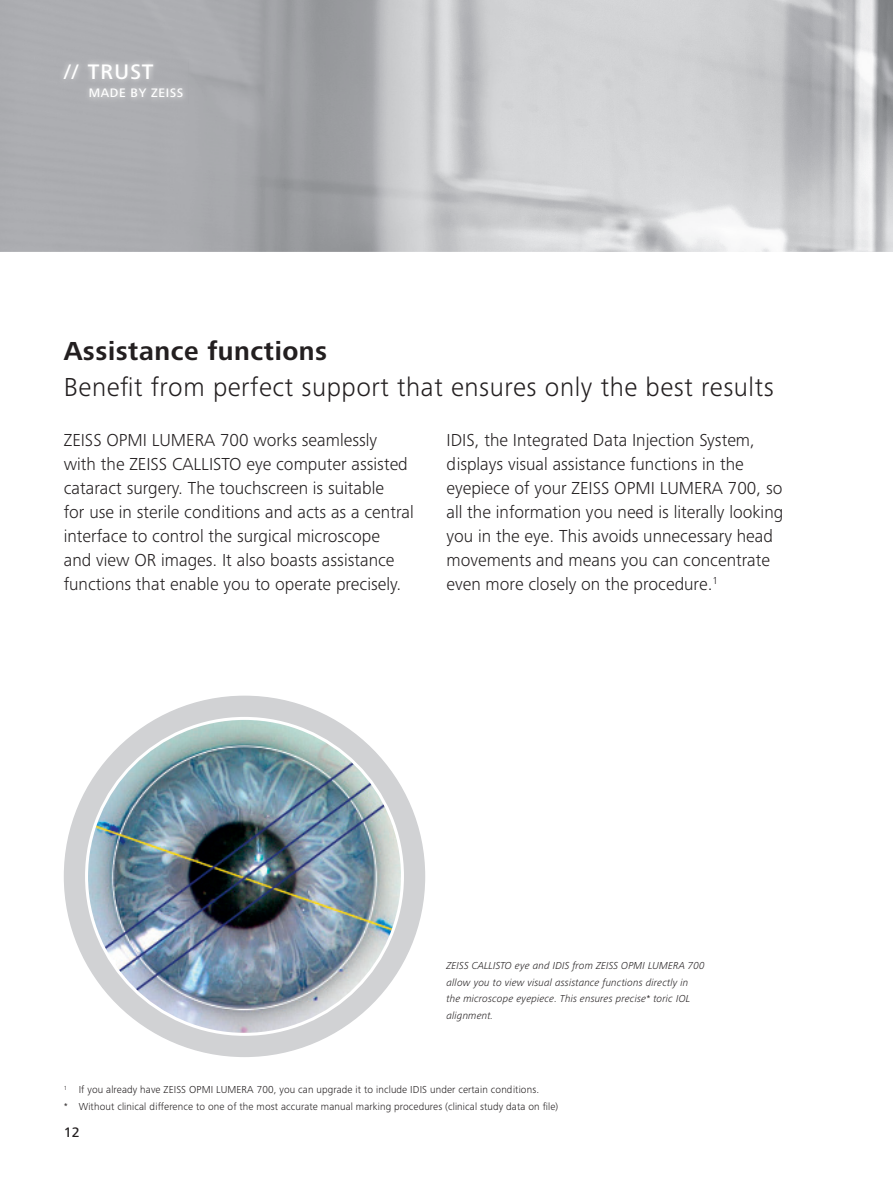
<style>
.page{position:relative;width:893px;height:1178px;background:#fff}
.page>*{position:absolute;margin:0;border:0;box-sizing:border-box;transform-origin:0 0}
.t1{font:300 27px "Zeiss Frutiger Next Pro";letter-spacing:.02em;color:#231f20}
.t2{font:700 27px "Zeiss Frutiger Next Pro";letter-spacing:.02em;color:#231f20}
.t3{font:500 21.75px "Zeiss Frutiger Next Pro";letter-spacing:.05em;color:#fff}
.t4{font:300 18px/24px "Zeiss Frutiger Next Pro";color:#231f20}
.t5{font:500 14.25px "Zeiss Frutiger Next Pro";color:#231f20}
.t6{font:500 12.75px "Zeiss Frutiger Next Pro";letter-spacing:.05em;color:#fff}
.t7{font:300 10.5px/16.5px "Zeiss Frutiger Next Pro";letter-spacing:.01em;color:#231f20}
.t8{font:italic 300 10.5px/16.5px "Zeiss Frutiger Next Pro";letter-spacing:.01em;color:#231f20}
</style>
<div class="page">
<div style="left:65px;top:696px;width:359px;height:360px;background:#d1d2d4;border-radius:50%"></div>
<img style="left:87px;top:718px;width:315px;height:316px;border-radius:158px">
<img style="left:0;top:0;width:893px;height:252px">
<img style="left:59px;top:59px;width:129px;height:44px">
<p class="t3" style="left:64px;top:60px;width:91px">// TRUST</p>
<p class="t6" style="left:89px;top:86px;width:96px">MADE BY ZEISS</p>
<h1 class="t2" style="left:64px;top:336px;width:265px">Assistance functions</h1>
<h1 class="t1" style="left:64px;top:372px;width:711px">Benefit from perfect support that ensures only the best results</h1>
<p class="t4" style="left:64px;top:428px;width:351px">ZEISS OPMI LUMERA 700 works seamlessly with the ZEISS CALLISTO eye computer assisted cataract surgery. The touchscreen is suitable<br>for use in sterile conditions and acts as a central interface to control the surgical microscope<br>and view OR images. It also boasts assistance functions that enable you to operate precisely.</p>
<p class="t4" style="left:446px;top:428px;width:338px">IDIS, the Integrated Data Injection System, displays visual assistance functions in the eyepiece of your ZEISS OPMI LUMERA 700, so all the information you need is literally looking you in the eye. This avoids unnecessary head movements and means you can concentrate even more closely on the procedure.<sup>1</sup></p>
<p class="t8" style="left:446px;top:957px;width:260px">ZEISS CALLISTO eye and IDIS from ZEISS OPMI LUMERA 700 allow you to view visual assistance functions directly in the microscope eyepiece. This ensures precise* toric IOL alignment.</p>
<p class="t7" style="left:64px;top:1081px;width:496px"><sup>1</sup> If you already have ZEISS OPMI LUMERA 700, you can upgrade it to include IDIS under certain conditions.<br>* Without clinical difference to one of the most accurate manual marking procedures (clinical study data on file)</p>
<p class="t5" style="left:64px;top:1124px;width:18px">12</p>
</div>
